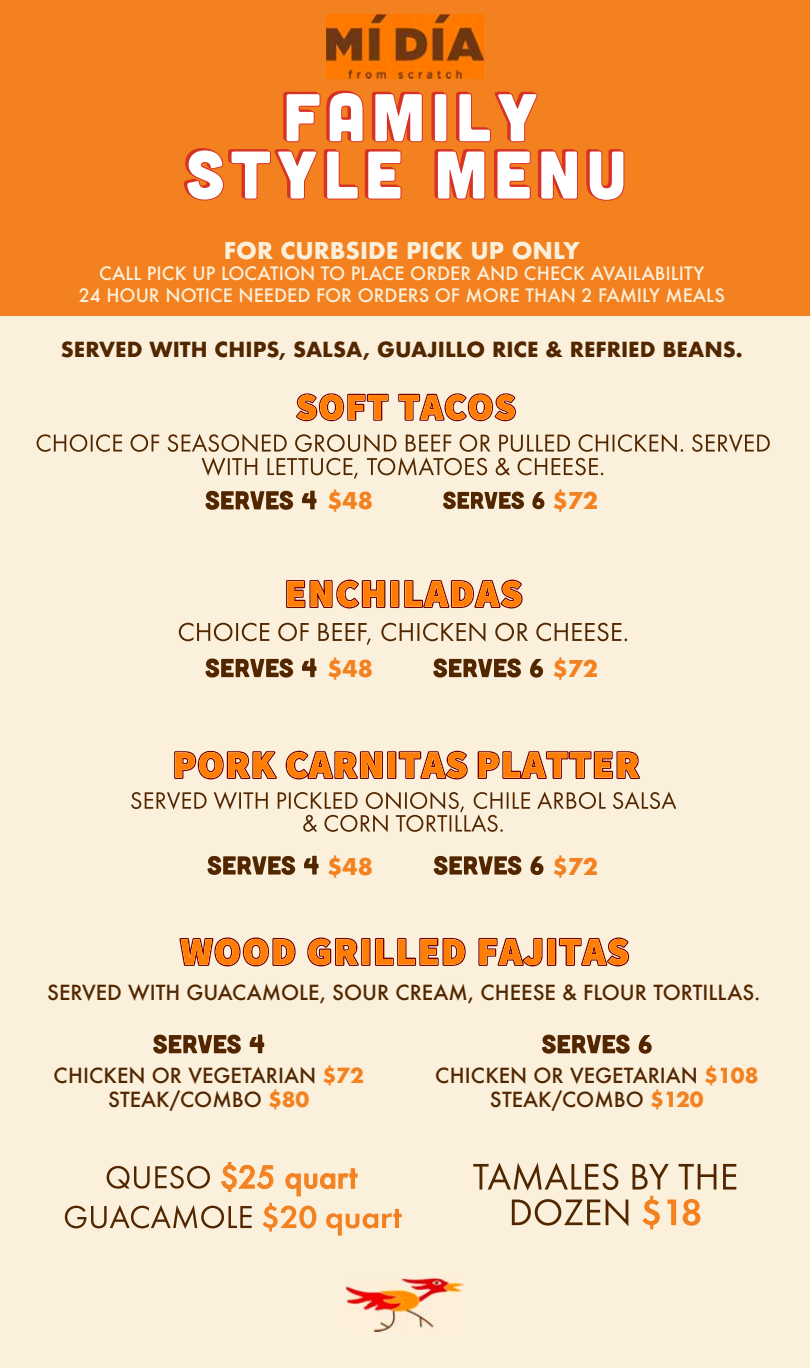
<style>
.page{position:relative;width:810px;height:1368px;background:#fff}
.page>*{position:absolute;margin:0;border:0;box-sizing:border-box;transform-origin:0 0}
.t1{font:500 29.93px "Futura";color:#f38120}
.t2{font:700 22.5px "Futura";color:#fbf0db}
.t3{font:700 22.5px "Futura";color:#f38120}
.t4{font:500 20.25px/24.3px "Futura";color:#522700;text-align:center}
.t5{font:700 20.25px "Futura";color:#522700}
.t6{font:500 18px/21.6px "Futura";color:#fbf0db;text-align:center}
.s1{font-weight:700;color:#f38120}
</style>
<div class="page">
<div style="left:0;top:259px;width:810px;height:1108px;background:#fbf0db"></div>
<div style="left:0;top:0;width:810px;height:316px;background:#f38120"></div>
<svg style="left:184px;top:90px;width:441px;height:111px"></svg>
<svg style="left:286px;top:579px;width:237px;height:29px"></svg>
<svg style="left:296px;top:393px;width:93px;height:28px"></svg>
<svg style="left:398px;top:393px;width:118px;height:28px"></svg>
<img style="left:346px;top:1278px;width:118px;height:53px">
<img style="left:326px;top:15px;width:158px;height:63px">
<svg style="left:37px;top:434px;width:85px;height:18px"></svg>
<svg style="left:131px;top:434px;width:28px;height:18px"></svg>
<svg style="left:499px;top:434px;width:71px;height:18px"></svg>
<svg style="left:579px;top:434px;width:104px;height:18px"></svg>
<svg style="left:692px;top:434px;width:78px;height:18px"></svg>
<svg style="left:168px;top:434px;width:322px;height:45px"></svg>
<svg style="left:496px;top:458px;width:14px;height:17px"></svg>
<svg style="left:518px;top:458px;width:85px;height:17px"></svg>
<svg style="left:179px;top:622px;width:90px;height:19px"></svg>
<svg style="left:278px;top:622px;width:31px;height:19px"></svg>
<svg style="left:318px;top:623px;width:53px;height:22px"></svg>
<svg style="left:381px;top:622px;width:104px;height:19px"></svg>
<svg style="left:495px;top:622px;width:33px;height:19px"></svg>
<svg style="left:536px;top:622px;width:91px;height:19px"></svg>
<svg style="left:174px;top:751px;width:103px;height:28px"></svg>
<svg style="left:286px;top:750px;width:182px;height:29px"></svg>
<svg style="left:478px;top:751px;width:162px;height:28px"></svg>
<svg style="left:131px;top:792px;width:76px;height:17px"></svg>
<svg style="left:214px;top:791px;width:54px;height:18px"></svg>
<svg style="left:537px;top:791px;width:69px;height:18px"></svg>
<svg style="left:613px;top:791px;width:63px;height:18px"></svg>
<svg style="left:278px;top:791px;width:252px;height:41px"></svg>
<svg style="left:179px;top:937px;width:117px;height:29px"></svg>
<svg style="left:307px;top:937px;width:159px;height:29px"></svg>
<svg style="left:478px;top:937px;width:151px;height:29px"></svg>
<svg style="left:205px;top:491px;width:88px;height:19px"></svg>
<svg style="left:302px;top:490px;width:15px;height:19px"></svg>
<svg style="left:205px;top:658px;width:88px;height:19px"></svg>
<svg style="left:302px;top:658px;width:15px;height:19px"></svg>
<svg style="left:443px;top:491px;width:81px;height:18px"></svg>
<svg style="left:532px;top:492px;width:12px;height:17px"></svg>
<svg style="left:433px;top:658px;width:88px;height:19px"></svg>
<svg style="left:530px;top:659px;width:13px;height:18px"></svg>
<svg style="left:207px;top:856px;width:88px;height:19px"></svg>
<svg style="left:304px;top:855px;width:15px;height:19px"></svg>
<svg style="left:434px;top:856px;width:87px;height:19px"></svg>
<svg style="left:530px;top:856px;width:14px;height:19px"></svg>
<svg style="left:153px;top:1034px;width:88px;height:19px"></svg>
<svg style="left:250px;top:1034px;width:14px;height:19px"></svg>
<svg style="left:542px;top:1034px;width:88px;height:19px"></svg>
<svg style="left:639px;top:1035px;width:13px;height:18px"></svg>
<svg style="left:107px;top:1165px;width:103px;height:23px"></svg>
<svg style="left:263px;top:1202px;width:53px;height:29px"></svg>
<svg style="left:326px;top:1208px;width:76px;height:27px"></svg>
<svg style="left:65px;top:1205px;width:187px;height:23px"></svg>
<svg style="left:633px;top:1163px;width:36px;height:26px"></svg>
<svg style="left:679px;top:1163px;width:57px;height:26px"></svg>
<svg style="left:473px;top:1162px;width:145px;height:28px"></svg>
<svg style="left:512px;top:1199px;width:88px;height:26px"></svg>
<svg style="left:606px;top:1199px;width:22px;height:27px"></svg>
<svg style="left:642px;top:1195px;width:58px;height:34px"></svg>
<svg style="left:221px;top:1162px;width:53px;height:30px"></svg>
<svg style="left:285px;top:1168px;width:73px;height:28px"></svg>
<p class="t2" style="left:224px;top:234px;width:357px">FOR CURBSIDE PICK UP ONLY</p>
<p class="t6" style="left:79px;top:263px;width:648px">CALL PICK UP LOCATION TO PLACE ORDER AND CHECK AVAILABILITY<br>24 HOUR NOTICE NEEDED FOR ORDERS OF MORE THAN 2 FAMILY MEALS</p>
<p class="t5" style="left:61px;top:335px;width:683px">SERVED WITH CHIPS, SALSA, GUAJILLO RICE &amp; REFRIED BEANS.</p>
<p class="t3" style="left:327px;top:484px;width:47px">$48</p>
<p class="t3" style="left:552px;top:484px;width:47px">$72</p>
<p class="t3" style="left:327px;top:652px;width:47px">$48</p>
<p class="t3" style="left:552px;top:652px;width:47px">$72</p>
<p class="t3" style="left:327px;top:850px;width:47px">$48</p>
<p class="t3" style="left:552px;top:850px;width:47px">$72</p>
<p class="t4" style="left:47px;top:980px;width:715px">SERVED WITH GUACAMOLE, SOUR CREAM, CHEESE &amp; FLOUR TORTILLAS.</p>
<p class="t4" style="left:54px;top:1062px;width:312px">CHICKEN OR VEGETARIAN <span class="s1">$72<br></span>STEAK/COMBO <span class="s1">$80</span></p>
<p class="t4" style="left:435px;top:1062px;width:325px">CHICKEN OR VEGETARIAN <span class="s1">$108<br></span>STEAK/COMBO <span class="s1">$120</span></p>
<h1 class="t1" style="left:220px;top:1156px;width:139px">$25 quart</h1>
</div>
